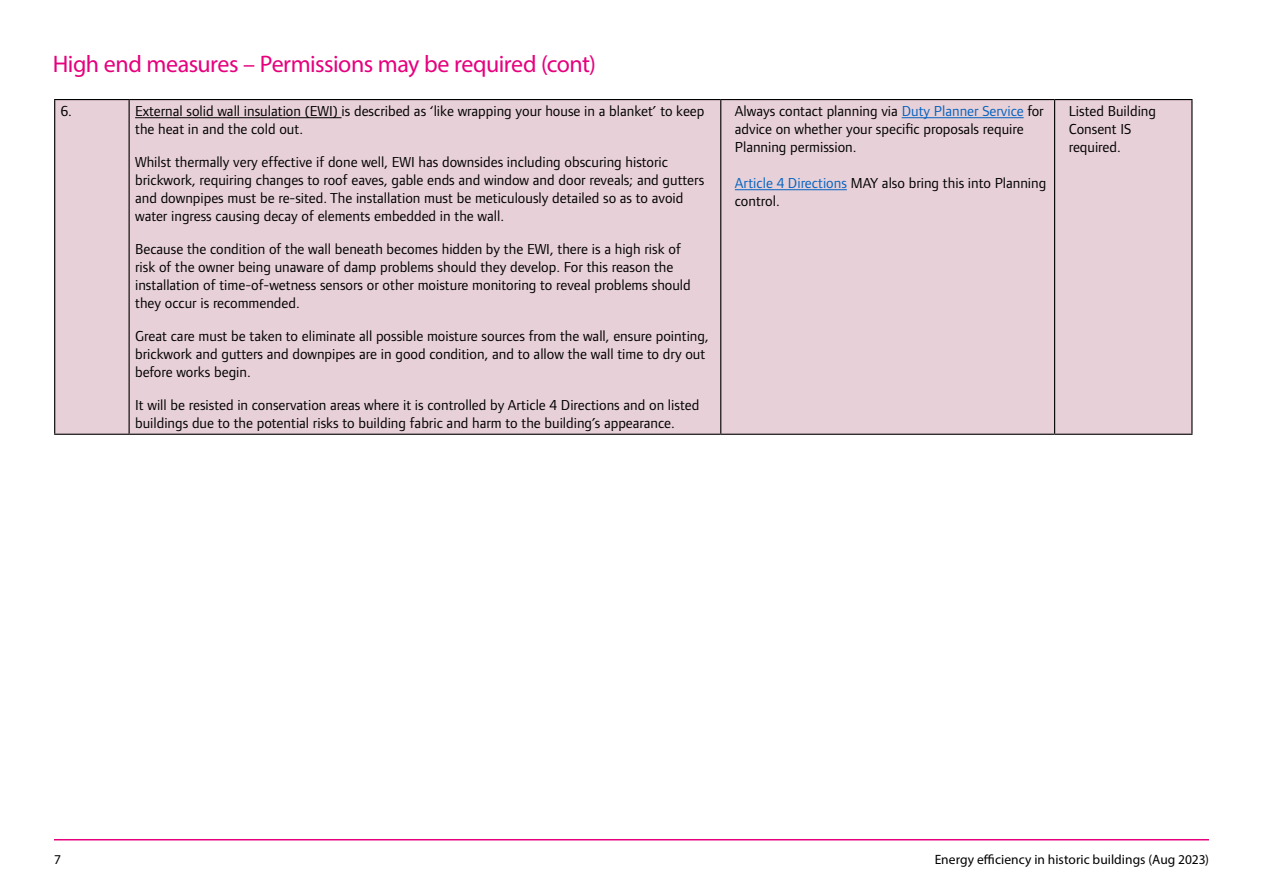
<style>
.page{position:relative;width:1263px;height:893px;background:#fff}
.page>*{position:absolute;margin:0;border:0;box-sizing:border-box;transform-origin:0 0}
.t1{font:24px "Myriad Pro";letter-spacing:-.02em;color:#e6007d}
.t2{font:15px/18px "Foundry Form Sans";color:#000}
.t3{font:13.5px "Myriad Pro";letter-spacing:.005em;color:#000}
.s1{color:#0563c1}
</style>
<div class="page">
<hr style="left:54px;top:839px;width:1155px;height:1px;background:#e6007d">
<div style="left:129px;top:100px;width:592px;height:334px;background:#e7d0d7"></div>
<div style="left:721px;top:100px;width:333px;height:334px;background:#e7d0d7"></div>
<div style="left:55px;top:100px;width:74px;height:334px;background:#e7d0d7"></div>
<div style="left:1054px;top:100px;width:138px;height:334px;background:#e7d0d7"></div>
<hr style="left:54px;top:434px;width:75px;height:1px;background:#000">
<hr style="left:129px;top:434px;width:592px;height:1px;background:#000">
<hr style="left:721px;top:434px;width:333px;height:1px;background:#000">
<hr style="left:1054px;top:434px;width:138px;height:1px;background:#000">
<hr style="left:54px;top:99px;width:75px;height:1px;background:#000">
<hr style="left:54px;top:100px;width:1px;height:334px;background:#000">
<hr style="left:129px;top:99px;width:592px;height:1px;background:#000">
<hr style="left:129px;top:100px;width:1px;height:334px;background:#000">
<hr style="left:721px;top:99px;width:333px;height:1px;background:#000">
<hr style="left:720px;top:100px;width:1px;height:334px;background:#000">
<hr style="left:1054px;top:99px;width:138px;height:1px;background:#000">
<hr style="left:1054px;top:100px;width:1px;height:334px;background:#000">
<hr style="left:1191px;top:100px;width:1px;height:334px;background:#000">
<hr style="left:135px;top:117px;width:206px;height:1px;background:#000">
<hr style="left:902px;top:117px;width:122px;height:1px;background:#0563c1">
<hr style="left:735px;top:189px;width:112px;height:1px;background:#0563c1">
<p class="t1" style="left:53px;top:49px;width:545px">High end measures – Permissions may be required (cont)</p>
<p class="t2" style="left:61px;top:102px;width:13px">6.</p>
<p class="t2" style="left:135px;top:102px;width:571px">External solid wall insulation (EWI) is described as ‘like wrapping your house in a blanket’ to keep the heat in and the cold out.</p>
<p class="t2" style="left:135px;top:153px;width:571px">Whilst thermally very effective if done well, EWI has downsides including obscuring historic brickwork, requiring changes to roof eaves, gable ends and window and door reveals; and gutters and downpipes must be re-sited. The installation must be meticulously detailed so as to avoid water ingress causing decay of elements embedded in the wall.</p>
<p class="t2" style="left:135px;top:240px;width:557px">Because the condition of the wall beneath becomes hidden by the EWI, there is a high risk of risk of the owner being unaware of damp problems should they develop. For this reason the installation of time-of-wetness sensors or other moisture monitoring to reveal problems should they occur is recommended.</p>
<p class="t2" style="left:135px;top:327px;width:575px">Great care must be taken to eliminate all possible moisture sources from the wall, ensure pointing, brickwork and gutters and downpipes are in good condition, and to allow the wall time to dry out before works begin.</p>
<p class="t2" style="left:135px;top:396px;width:566px">It will be resisted in conservation areas where it is controlled by Article 4 Directions and on listed buildings due to the potential risks to building fabric and harm to the building’s appearance.</p>
<p class="t2" style="left:735px;top:102px;width:310px">Always contact planning via <span class="s1">Duty Planner Service</span> for advice on whether your specifc proposals require<br>Planning permission.</p>
<p class="t2" style="left:735px;top:174px;width:313px"><span class="s1">Article 4 Directions</span> MAY also bring this into Planning control.</p>
<p class="t2" style="left:1069px;top:102px;width:89px">Listed Building<br>Consent IS required.</p>
<p class="t3" style="left:54px;top:851px;width:8px">7</p>
<p class="t3" style="left:935px;top:851px;width:276px">Energy efciency in historic buildings (Aug 2023)</p>
</div>
